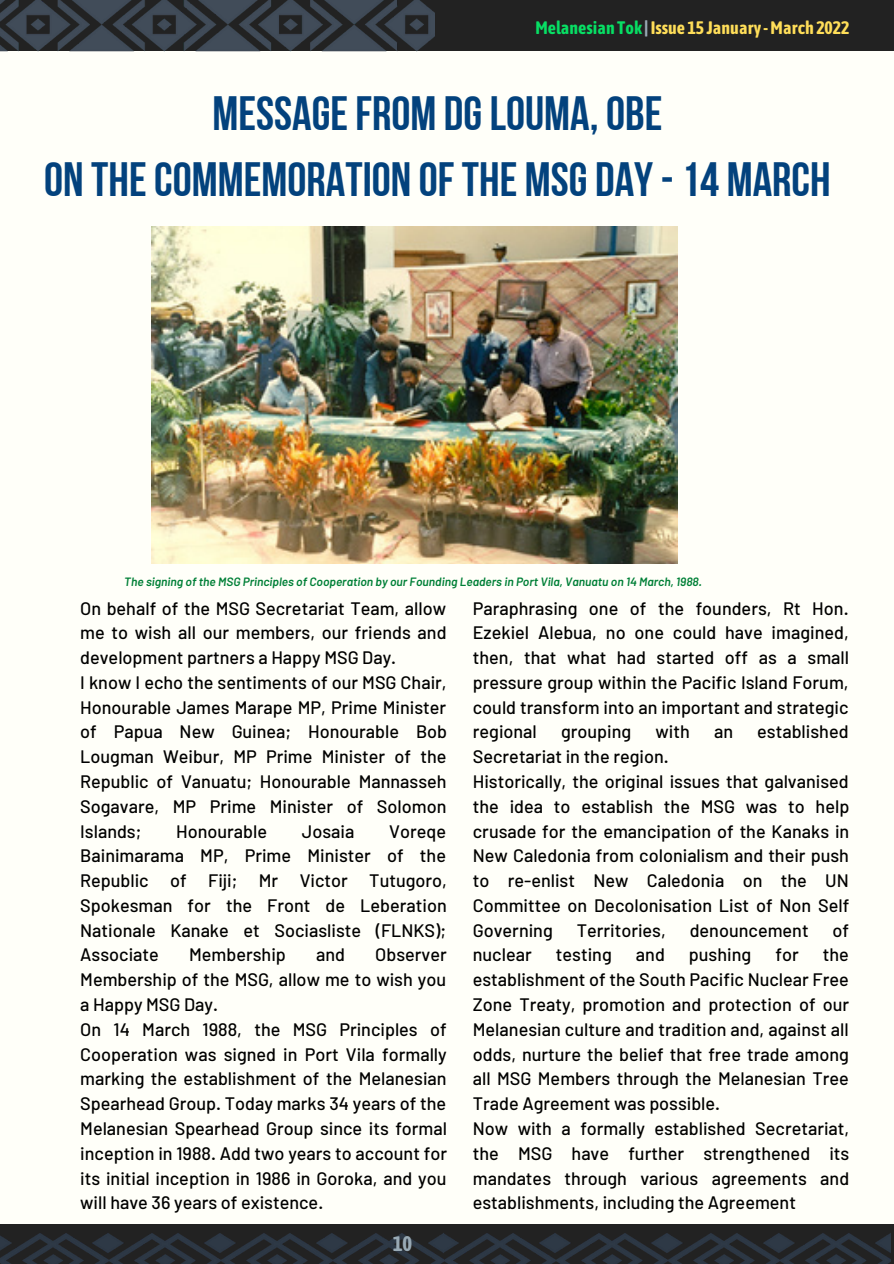
<style>
.page{position:relative;width:894px;height:1264px;background:#fff}
.page>*{position:absolute;margin:0;border:0;box-sizing:border-box;transform-origin:0 0}
.t1{font:48px "Bebas Neue Cyrillic";color:#03427d}
.t2{font:700 21px "Asap Condensed";color:#99aab5}
.t3{font:500 18px/24.8px "Barlow";color:#000;text-align:justify}
.t4{font:700 18px "Asap Condensed";color:#ffde59}
.t5{font:italic 600 12px "Barlow";color:#008037}
.s1{color:#07df64}
.s2{color:#99aab5}
</style>
<div class="page">
<div style="left:0;top:0;width:893px;height:1263px;background:#fffff9"></div>
<div style="left:0;top:0;width:893px;height:51px;background:#222"></div>
<img style="left:0;top:0;width:434px;height:52px">
<img style="left:0;top:1224px;width:890px;height:39px">
<img style="left:152px;top:227px;width:524px;height:336px">
<p class="t4" style="left:535px;top:17px;width:315px"><span class="s1">Melanesian Tok</span> <span class="s2">|</span> Issue 15 January -March 2022</p>
<p class="t1" style="left:212px;top:94px;width:451px">MESSAGEFROM dgLOUMA, OBE</p>
<p class="t1" style="left:44px;top:160px;width:787px">ON THECOMMEMORATION OFTHE MSG DAY-14 MARCH</p>
<p class="t5" style="left:124px;top:574px;width:579px">The signing of the MSG Principles of Cooperation by our Founding Leaders in Port Vila, Vanuatu on 14 March, 1988.</p>
<p class="t3" style="left:80px;top:595px;width:367px">On behalf of the MSG Secretariat Team, allow me to wish all our members, our friends and development partners a Happy MSG Day.</p>
<p class="t3" style="left:80px;top:669px;width:368px">I know I echo the sentiments of our MSG Chair, Honourable James Marape MP, Prime Minister of Papua New Guinea; Honourable Bob Lougman Weibur, MP Prime Minister of the Republic of Vanuatu; Honourable Mannasseh Sogavare, MP Prime Minister of Solomon Islands;</p>
<p class="t3" style="left:176px;top:818px;width:92px">Honourable</p>
<p class="t3" style="left:302px;top:818px;width:54px">Josaia</p>
<p class="t3" style="left:80px;top:818px;width:368px;text-indent:309px">Voreqe Bainimarama MP, Prime Minister of the Republic of Fiji; Mr Victor Tutugoro, Spokesman for the Front de Leberation Nationale Kanake et Sociasliste (FLNKS); Associate</p>
<p class="t3" style="left:189px;top:941px;width:98px">Membership</p>
<p class="t3" style="left:316px;top:941px;width:30px">and</p>
<p class="t3" style="left:80px;top:941px;width:368px;text-indent:295px">Observer Membership of the MSG, allow me to wish you a Happy MSG Day.</p>
<p class="t3" style="left:80px;top:1016px;width:368px">On 14 March 1988, the MSG Principles of Cooperation was signed in Port Vila formally marking the establishment of the Melanesian Spearhead Group. Today marks 34 years of the Melanesian Spearhead Group since its formal inception in 1988. Add two years to account for its initial inception in 1986 in Goroka, and you will have 36 years of existence.</p>
<p class="t2" style="left:393px;top:1230px;width:21px">10</p>
<p class="t3" style="left:472px;top:595px;width:377px">Paraphrasing one of the founders, Rt Hon.<br>Ezekiel Alebua, no one could have imagined, then, that what had started off as a small pressure group within the Pacific Island Forum, could transform into an important and strategic regional</p>
<p class="t3" style="left:561px;top:719px;width:72px">grouping</p>
<p class="t3" style="left:655px;top:719px;width:36px">with</p>
<p class="t3" style="left:713px;top:719px;width:21px">an</p>
<p class="t3" style="left:757px;top:719px;width:93px">established</p>
<p class="t3" style="left:472px;top:743px;width:197px">Secretariat in the region.</p>
<p class="t3" style="left:472px;top:768px;width:378px">Historically, the original issues that galvanised the idea to establish the MSG was to help crusade for the emancipation of the Kanaks in New Caledonia from colonialism and their push to re-enlist New Caledonia on the UN Committee on Decolonisation List of Non Self Governing</p>
<p class="t3" style="left:576px;top:917px;width:91px">Territories,</p>
<p class="t3" style="left:689px;top:917px;width:120px">denouncement</p>
<p class="t3" style="left:832px;top:917px;width:18px">of</p>
<p class="t3" style="left:472px;top:941px;width:60px">nuclear</p>
<p class="t3" style="left:555px;top:941px;width:57px">testing</p>
<p class="t3" style="left:635px;top:941px;width:30px">and</p>
<p class="t3" style="left:688px;top:941px;width:64px">pushing</p>
<p class="t3" style="left:775px;top:941px;width:25px">for</p>
<p class="t3" style="left:472px;top:941px;width:378px;text-indent:350px">the establishment of the South Pacific Nuclear Free Zone Treaty, promotion and protection of our Melanesian culture and tradition and, against all odds, nurture the belief that free trade among all MSG Members through the Melanesian Tree Trade Agreement was possible.</p>
<p class="t3" style="left:472px;top:1115px;width:378px">Now with a formally established Secretariat, the MSG have further strengthened its mandates through various agreements and establishments, including the Agreement</p>
</div>
